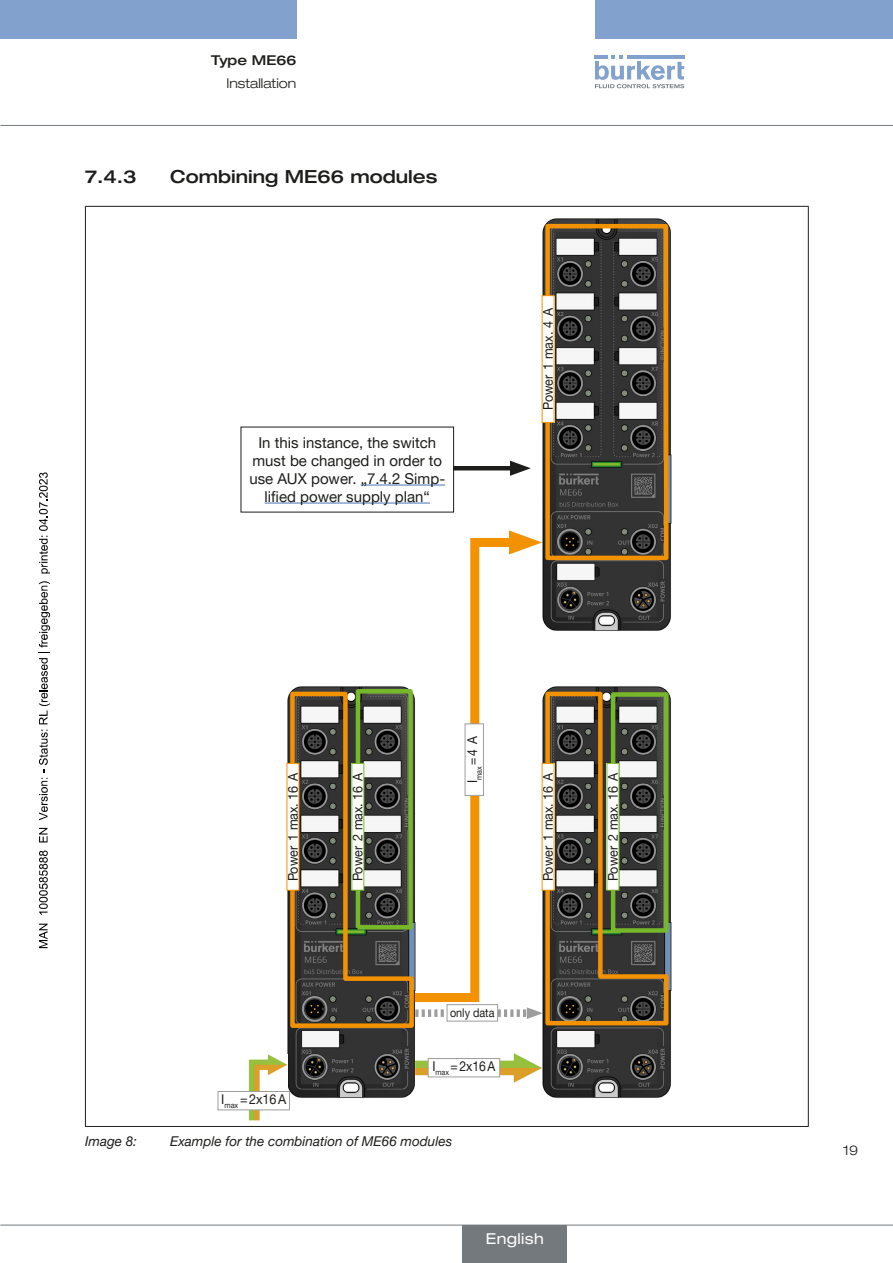
<style>
.page{position:relative;width:893px;height:1263px;background:#fff}
.page>*{position:absolute;margin:0;border:0;box-sizing:border-box;transform-origin:0 0}
.t1{font:500 expanded 18px "Helvetica Neue LTW1 G";color:#1d1d1b}
.t2{font:15px/18px "Helvetica Neue LTW1 G";color:#1d1d1b;text-align:center}
.t3{font:expanded 15px "Helvetica Neue LTW1 G";letter-spacing:.025em;color:#fff}
.t4{font:13.5px "Helvetica Neue LTW1 G";color:#1d1d1b;scale:.93 1}
.t5{font:italic 13.5px "Helvetica Neue LTW1 G";color:#1d1d1b}
.t6{font:13.5px "Helvetica Neue LTW1 G";color:#1d1d1b;scale:.9 1}
.t7{font:300 expanded 13.5px "Helvetica Neue LTW1 G";color:#1d1d1b}
.t8{font:500 expanded 13.5px "Helvetica Neue LTW1 G";color:#1d1d1b}
.t9{font:12px "Helvetica Neue LTW1 G";color:#1d1d1b;scale:.9 1}
</style>
<div class="page">
<div style="left:0;top:0;width:297px;height:38px;background:#82a2cd"></div>
<div style="left:595px;top:0;width:298px;height:38px;background:#82a2cd"></div>
<svg style="left:595px;top:55px;width:89px;height:33px"></svg>
<hr style="left:0;top:125px;width:893px;height:1px;background:#73797d">
<hr style="left:85px;top:206px;width:724px;height:1px;background:#1d1d1b">
<hr style="left:85px;top:207px;width:1px;height:919px;background:#1d1d1b">
<hr style="left:808px;top:207px;width:1px;height:919px;background:#1d1d1b">
<hr style="left:85px;top:1126px;width:724px;height:1px;background:#1d1d1b">
<img style="left:286px;top:686px;width:130px;height:412px">
<img style="left:541px;top:686px;width:131px;height:412px">
<img style="left:541px;top:218px;width:131px;height:413px">
<div style="left:545px;top:224px;width:123px;height:336px;border:4px solid #f39200"></div>
<div style="left:542px;top:296px;width:12px;height:126px;background:#fff"></div>
<svg style="left:406px;top:538px;width:104px;height:149px"></svg>
<svg style="left:509px;top:530px;width:33px;height:24px"></svg>
<hr style="left:361px;top:484px;width:84px;height:2px;background:#82a2cd">
<hr style="left:265px;top:502px;width:165px;height:2px;background:#82a2cd">
<hr style="left:453px;top:466px;width:65px;height:4px;background:#1d1d1b">
<svg style="left:510px;top:461px;width:21px;height:15px"></svg>
<img style="left:249px;top:1054px;width:38px;height:66px">
<div style="left:218px;top:1091px;width:71px;height:19px;background:#fff"></div>
<div style="left:218px;top:1091px;width:72px;height:19px;border:1px solid #9d9d9d"></div>
<img style="left:416px;top:1054px;width:125px;height:28px">
<div style="left:428px;top:1058px;width:72px;height:19px;background:#fff"></div>
<div style="left:428px;top:1058px;width:72px;height:19px;border:1px solid #9d9d9d"></div>
<svg style="left:288px;top:687px;width:383px;height:343px"></svg>
<div style="left:447px;top:1005px;width:51px;height:16px;background:#fff"></div>
<div style="left:447px;top:1004px;width:51px;height:17px;border:1px solid #9d9d9d"></div>
<hr style="left:0;top:1225px;width:893px;height:1px;background:#73797d">
<div style="left:463px;top:1225px;width:104px;height:38px;background:#73797d"></div>
<svg style="left:39px;top:924px;width:9px;height:24px"></svg>
<svg style="left:39px;top:850px;width:9px;height:65px"></svg>
<svg style="left:39px;top:828px;width:9px;height:14px"></svg>
<svg style="left:39px;top:581px;width:11px;height:239px"></svg>
<svg style="left:39px;top:472px;width:11px;height:101px"></svg>
<p class="t8" style="left:211px;top:51px;width:87px">Type ME66</p>
<p class="t7" style="left:226px;top:75px;width:71px">Installation</p>
<p class="t1" style="left:85px;top:165px;width:53px">7.4.3</p>
<p class="t1" style="left:170px;top:165px;width:269px">Combining ME66 modules</p>
<p class="t2" style="left:249px;top:433px;width:197px">In this instance, the switch must be changed in order to use AUX power. „7.4.2 Simp&shy;lified power supply plan“</p>
<p class="t4" style="left:540px;top:410px;width:111px;rotate:-90deg">Power 1 max. 4 A</p>
<p class="t6" style="left:464px;top:783px;width:53px;rotate:-90deg">I<sub>max</sub> =4 A</p>
<p class="t4" style="left:285px;top:881px;width:119px;rotate:-90deg">Power 1 max. 16 A</p>
<p class="t4" style="left:605px;top:881px;width:119px;rotate:-90deg">Power 2 max. 16 A</p>
<p class="t4" style="left:349px;top:881px;width:119px;rotate:-90deg">Power 2 max. 16 A</p>
<p class="t4" style="left:540px;top:881px;width:119px;rotate:-90deg">Power 1 max. 16 A</p>
<p class="t9" style="left:450px;top:1005px;width:51px">only data</p>
<p class="t4" style="left:221px;top:1090px;width:71px">I<sub>max</sub> =2x16A</p>
<p class="t6" style="left:432px;top:1057px;width:71px">I<sub>max</sub> =2x16A</p>
<p class="t5" style="left:85px;top:1132px;width:54px">Image 8:</p>
<p class="t5" style="left:170px;top:1132px;width:284px">Example for the combination of ME66 modules</p>
<p class="t3" style="left:486px;top:1229px;width:60px">English</p>
<p class="t7" style="left:843px;top:1142px;width:17px">19</p>
</div>
